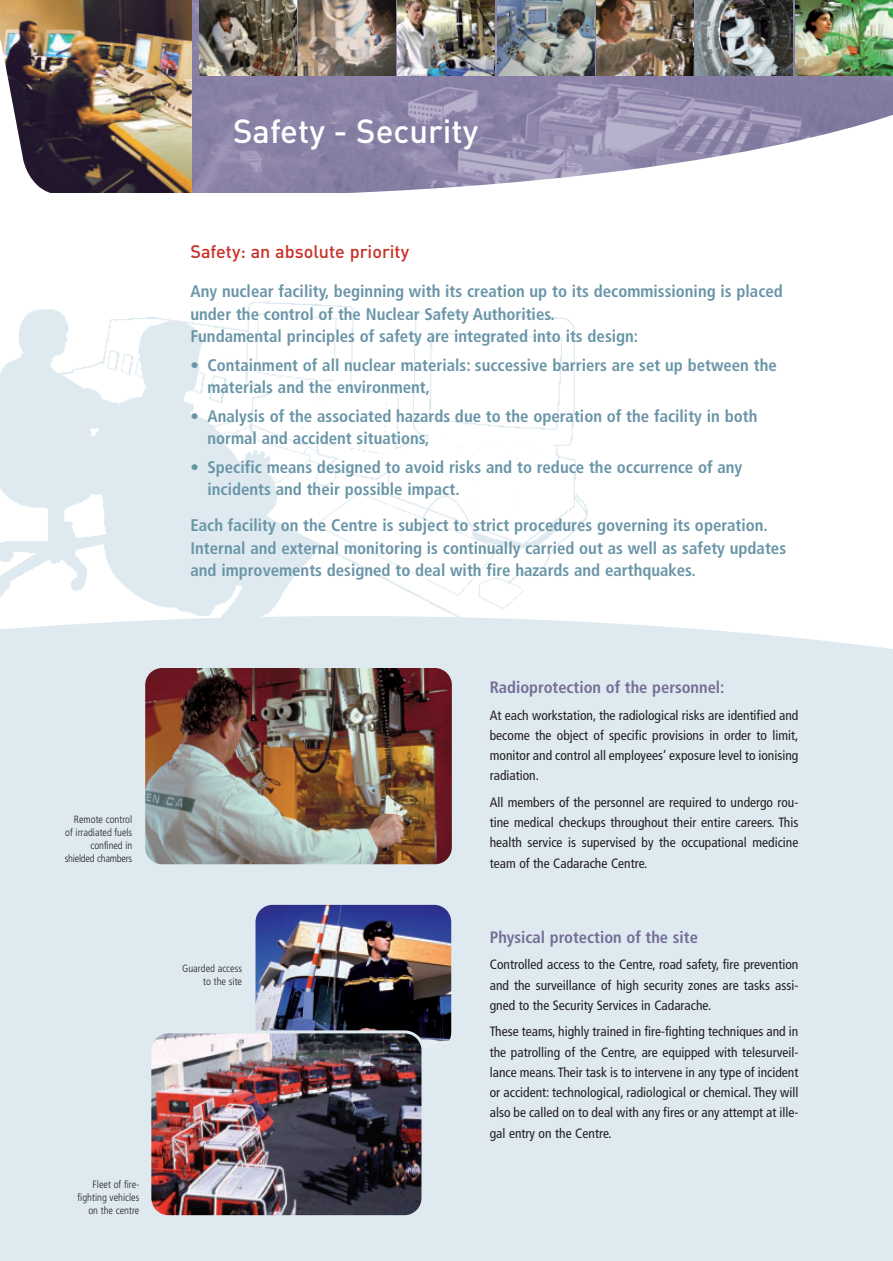
<style>
.page{position:relative;width:893px;height:1261px;background:#fff}
.page>*{position:absolute;margin:0;border:0;box-sizing:border-box;transform-origin:0 0}
.t1{font:500 33px "DIN";color:#fff}
.t2{font:500 18px "DIN";color:#c83026}
.t3{font:700 condensed 16.8px/22.5px "Frutiger";color:#6995a7}
.t4{font:700 condensed 16.5px "Frutiger";color:#766e96}
.t5{font:condensed 13.5px/20.2px "Frutiger";color:#231f20;text-align:justify}
.t6{font:300 condensed 10.5px/12.8px "Frutiger";color:#231f20;text-align:right}
</style>
<div class="page">
<img style="left:0;top:0;width:893px;height:193px">
<img style="left:0;top:302px;width:588px;height:314px">
<div style="left:0;top:616px;width:893px;height:645px;background:#deeaf0"></div>
<img style="left:142px;top:665px;width:313px;height:202px">
<img style="left:252px;top:902px;width:202px;height:150px">
<img style="left:148px;top:1030px;width:276px;height:188px">
<p class="t6" style="left:65px;top:814px;width:69px">Remote control of irradiated fuels confined in shielded chambers</p>
<p class="t6" style="left:78px;top:1179px;width:63px">Fleet of fire&shy;fighting vehicles on the centre</p>
<h1 class="t1" style="left:233px;top:120px;width:247px">Safety - Security</h1>
<h2 class="t2" style="left:190px;top:245px;width:220px">Safety: an absolute priority</h2>
<p class="t3" style="left:190px;top:281px;width:594px">Any nuclear facility, beginning with its creation up to its decommissioning is placed under the control of the Nuclear Safety Authorities.<br>Fundamental principles of safety are integrated into its design:</p>
<p class="t3" style="left:207px;top:355px;width:571px;text-indent:-17px">• Containment of all nuclear materials: successive barriers are set up between the materials and the environment,</p>
<p class="t3" style="left:207px;top:406px;width:551px;text-indent:-17px">• Analysis of the associated hazards due to the operation of the facility in both normal and accident situations,</p>
<p class="t3" style="left:207px;top:457px;width:536px;text-indent:-17px">• Specific means designed to avoid risks and to reduce the occurrence of any incidents and their possible impact.</p>
<p class="t3" style="left:190px;top:515px;width:597px">Each facility on the Centre is subject to strict procedures governing its operation.<br>Internal and external monitoring is continually carried out as well as safety updates and improvements designed to deal with fire hazards and earthquakes.</p>
<p class="t6" style="left:182px;top:963px;width:61px">Guarded access to the site</p>
<p class="t4" style="left:490px;top:680px;width:236px">Radioprotection of the personnel:</p>
<p class="t5" style="left:490px;top:706px;width:310px">At each workstation, the radiological risks are identified and become the object of specific provisions in order to limit, monitor and control all employees’ exposure level to ionising radiation.</p>
<p class="t5" style="left:490px;top:793px;width:310px">All members of the personnel are required to undergo rou&shy;tine medical checkups throughout their entire careers. This health service is supervised by the occupational medicine team of the Cadarache Centre.</p>
<p class="t4" style="left:490px;top:930px;width:210px">Physical protection of the site</p>
<p class="t5" style="left:490px;top:955px;width:310px">Controlled access to the Centre, road safety, fire prevention and the surveillance of high security zones are tasks assi&shy;gned to the Security Services in Cadarache.</p>
<p class="t5" style="left:490px;top:1023px;width:310px">These teams, highly trained in fire-fighting techniques and in the patrolling of the Centre, are equipped with telesurveil&shy;lance means. Their task is to intervene in any type of incident or accident: technological, radiological or chemical. They will also be called on to deal with any fires or any attempt at ille&shy;gal entry on the Centre.</p>
</div>
